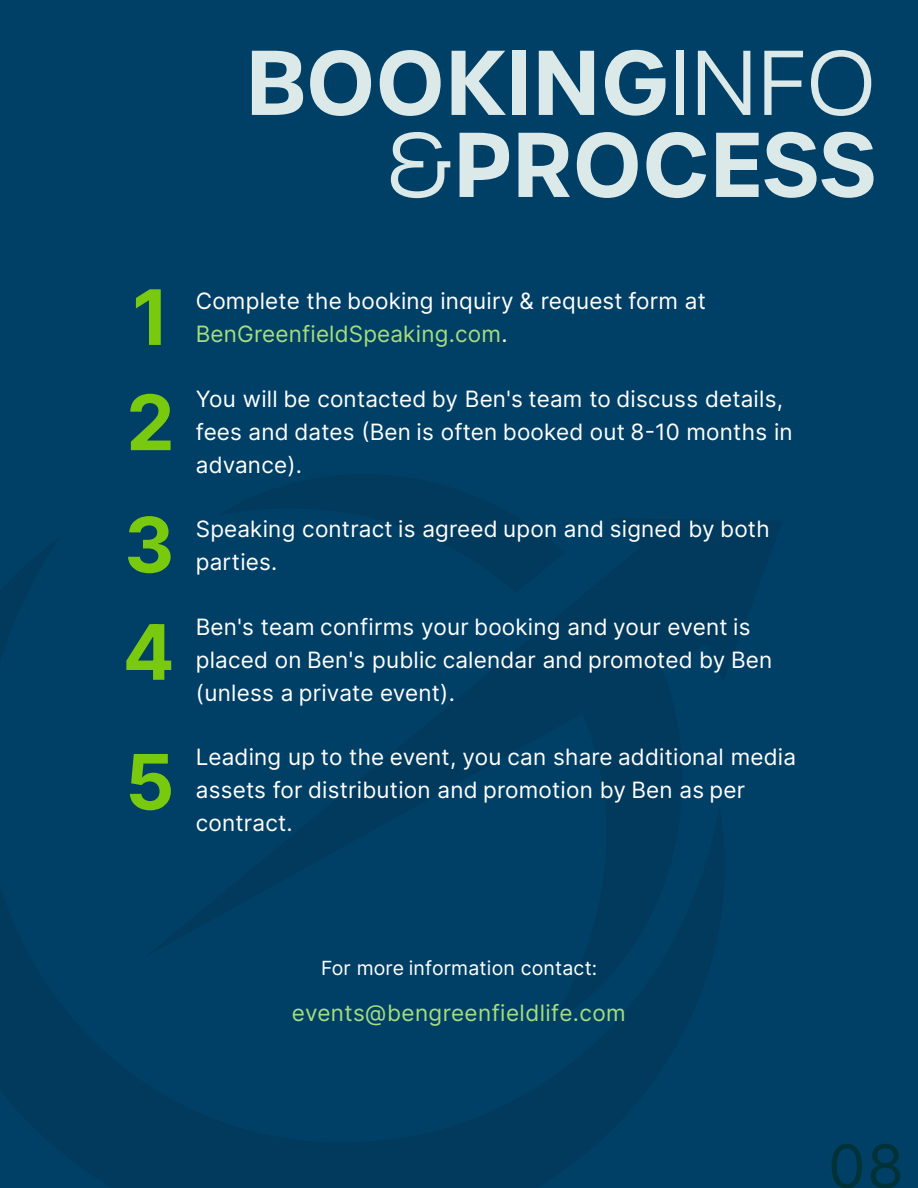
<style>
.page{position:relative;width:918px;height:1188px;background:#014066}
.page>*{position:absolute;margin:0;border:0;box-sizing:border-box;transform-origin:0 0}
.t1{font:600 88.65px/82.1px "Urbane";color:#dce9e9;text-align:right}
.t2{font:60px "Inter";color:#003238}
.t3{font:22.5px/33px "Inter";letter-spacing:.005em;color:#fff}
.t4{font:22.5px "Inter";letter-spacing:.015em;color:#a6dd7d}
.t5{font:19.5px "Inter";letter-spacing:.01em;color:#fff}
.s1{font-weight:300}
.s2{color:#a6dd7d}
</style>
<div class="page">
<svg style="left:136px;top:289px;width:25px;height:56px"></svg>
<svg style="left:130px;top:394px;width:41px;height:56px"></svg>
<svg style="left:128px;top:516px;width:43px;height:57px"></svg>
<svg style="left:126px;top:624px;width:45px;height:56px"></svg>
<svg style="left:130px;top:754px;width:41px;height:56px"></svg>
<h1 class="t1" style="left:245px;top:49px;width:632px">BOOKING<span class="s1">INFO &amp;</span>PROCESS</h1>
<p class="t3" style="left:196px;top:284px;width:511px">Complete the booking inquiry &amp; request form at<br><span class="s2">BenGreenfieldSpeaking.com</span>.</p>
<p class="t3" style="left:196px;top:382px;width:598px">You will be contacted by Ben's team to discuss details, fees and dates (Ben is often booked out 8-10 months in advance).</p>
<p class="t3" style="left:196px;top:512px;width:575px">Speaking contract is agreed upon and signed by both parties.</p>
<p class="t3" style="left:196px;top:610px;width:578px">Ben's team confirms your booking and your event is placed on Ben's public calendar and promoted by Ben (unless a private event).</p>
<p class="t3" style="left:196px;top:740px;width:602px">Leading up to the event, you can share additional media assets for distribution and promotion by Ben as per contract.</p>
<p class="t5" style="left:321px;top:956px;width:278px">For more information contact:</p>
<p class="t4" style="left:292px;top:999px;width:335px">events@bengreenfieldlife.com</p>
<h2 class="t2" style="left:828px;top:1130px;width:77px">08</h2>
</div>
